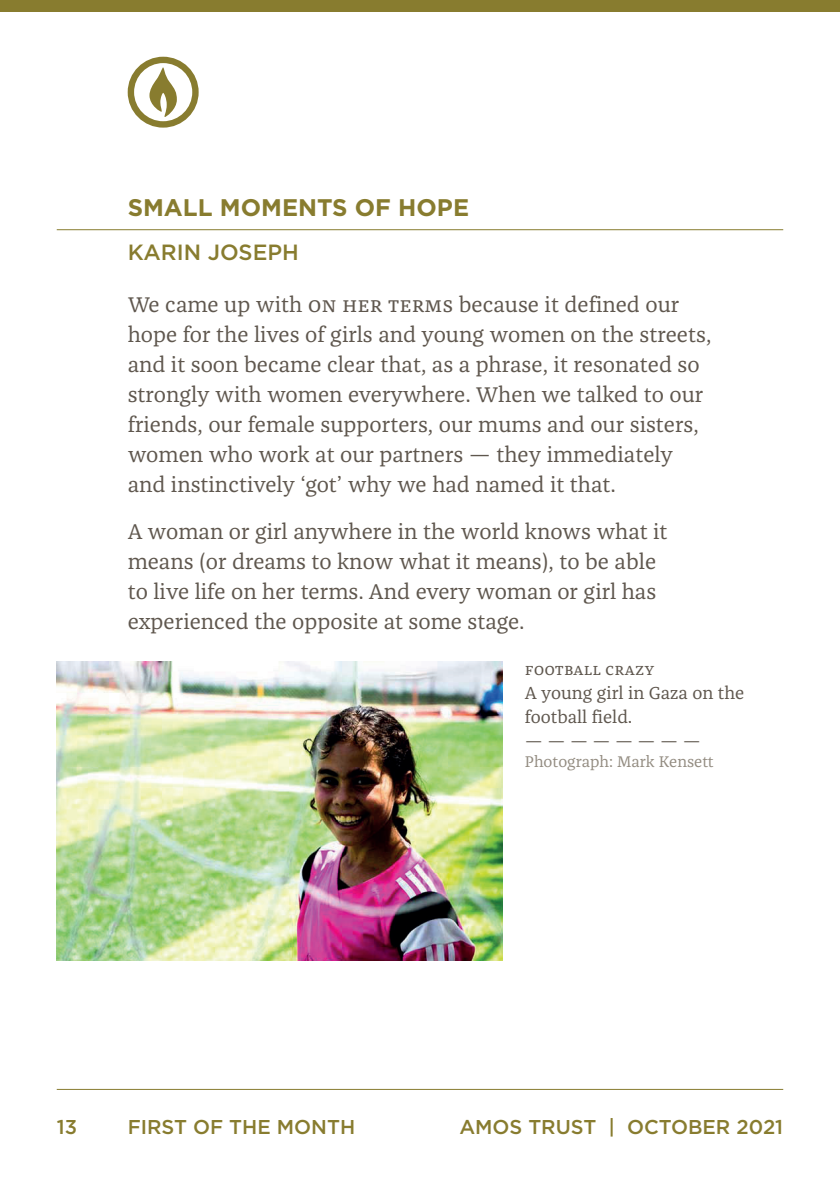
<style>
.page{position:relative;width:840px;height:1191px;background:#fff}
.page>*{position:absolute;margin:0;border:0;box-sizing:border-box;transform-origin:0 0}
.t1{font:700 24px "Gotham";color:#887c2f}
.t2{font:22px/30px "Franziska OT";color:#5f574e}
.t3{font:500 22px "Gotham";color:#887c2f}
.t4{font:500 20px "Gotham";color:#887c2f}
.t5{font:18px/24px "Franziska OT";color:#5f574e}
.t6{font:17px "Franziska OT";color:#5f574e}
.t7{font:16px "Franziska OT";color:#938c81}
</style>
<div class="page">
<svg style="left:128px;top:57px;width:70px;height:71px"></svg>
<hr style="left:57px;top:229px;width:725px;height:1px;background:#887c2f">
<div style="left:0;top:0;width:839px;height:11px;background:#887c2f"></div>
<hr style="left:57px;top:1089px;width:725px;height:1px;background:#887c2f">
<img style="left:57px;top:661px;width:445px;height:299px">
<p class="t1" style="left:128px;top:191px;width:343px">SMALL MOMENTS OF HOPE</p>
<p class="t3" style="left:128px;top:238px;width:173px">KARIN JOSEPH</p>
<p class="t2" style="left:128px;top:290px;width:585px">We came up with On Her Terms because it defined our hope for the lives of girls and young women on the streets, and it soon became clear that, as a phrase, it resonated so strongly with women everywhere. When we talked to our friends, our female supporters, our mums and our sisters, women who work at our partners — they immediately and instinctively ‘got’ why we had named it that.</p>
<p class="t2" style="left:128px;top:517px;width:541px">A woman or girl anywhere in the world knows what it means (or dreams to know what it means), to be able to live life on her terms. And every woman or girl has experienced the opposite at some stage.</p>
<p class="t6" style="left:524px;top:659px;width:131px">football crazy</p>
<p class="t5" style="left:524px;top:681px;width:221px">A young girl in Gaza on the football field.</p>
<p class="t5" style="left:524px;top:729px;width:177px">— — — — — — — —</p>
<p class="t7" style="left:524px;top:752px;width:190px">Photograph: Mark Kensett</p>
<p class="t4" style="left:57px;top:1114px;width:22px">13</p>
<p class="t4" style="left:128px;top:1114px;width:229px">FIRST OF THE MONTH</p>
<p class="t4" style="left:459px;top:1114px;width:325px">AMOS TRUST | OCTOBER 2021</p>
</div>
